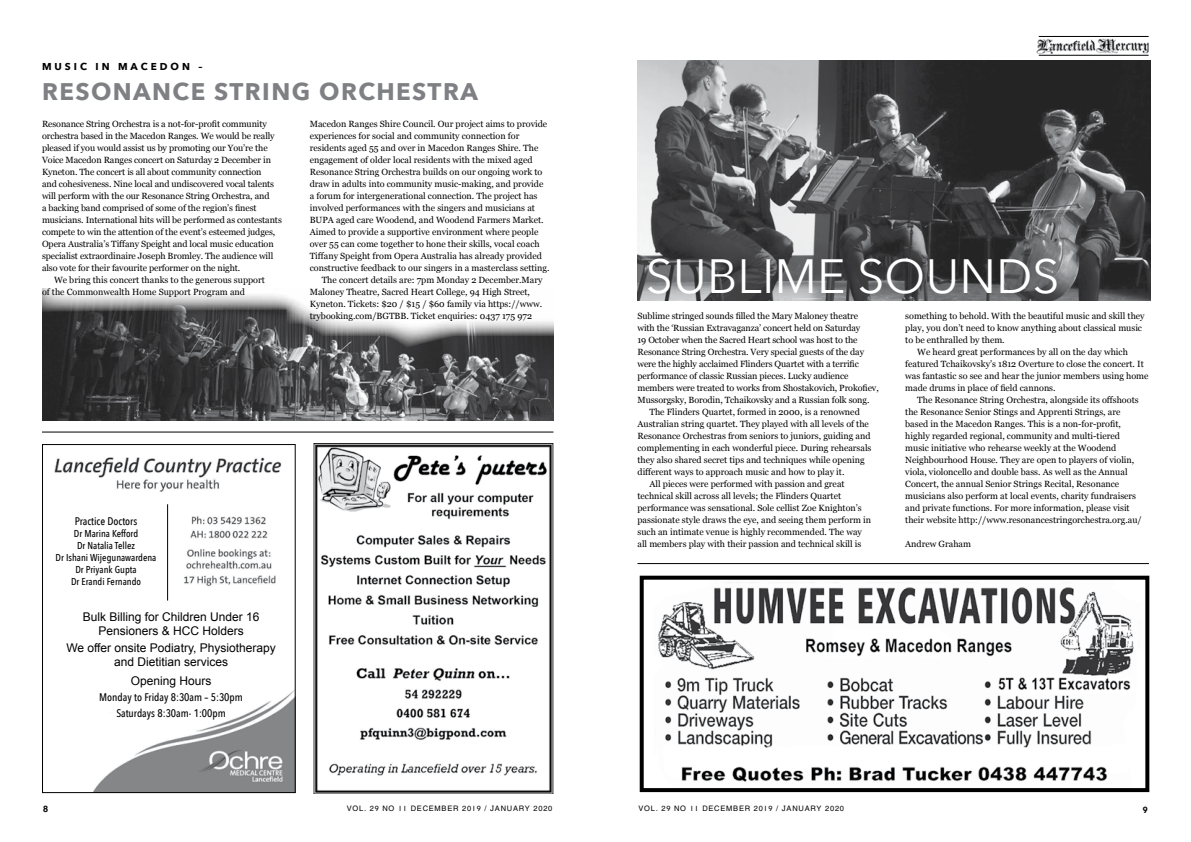
<style>
.page{position:relative;width:1191px;height:842px;background:#fff}
.page>*{position:absolute;margin:0;border:0;box-sizing:border-box;transform-origin:0 0}
.t1{font:48px "Avenir Next";color:#fff}
.t2{font:700 24px "Avenir Next";letter-spacing:.06em;color:#7e8083}
.t3{font:12px/14px "Arial";color:#000;text-align:center}
.t4{font:500 11px/16px "Avenir Next Condensed";color:#000;text-align:center}
.t5{font:500 10px/12px "Avenir Next Condensed";color:#000;text-align:center}
.t6{font:700 10px "Avenir Next";letter-spacing:.3em;color:#000}
.t7{font:9px "Georgia";color:#000}
.t8{font:700 9px "Helvetica Textbook";color:#000}
.t9{font:7.5px "Helvetica Textbook";letter-spacing:.1em;color:#000}
</style>
<div class="page">
<img style="left:42px;top:348px;width:511px;height:72px">
<svg style="left:42px;top:288px;width:512px;height:60px"></svg>
<img style="left:657px;top:582px;width:477px;height:200px">
<div style="left:639px;top:576px;width:510px;height:216px;border:4px solid #000"></div>
<hr style="left:637px;top:563px;width:512px;height:1px;background:#000">
<img style="left:637px;top:60px;width:513px;height:240px">
<img style="left:54px;top:457px;width:240px;height:334px">
<div style="left:42px;top:444px;width:254px;height:349px;border:1px solid #000"></div>
<div style="left:45px;top:514px;width:122px;height:99px;background:#fff"></div>
<hr style="left:167px;top:504px;width:1px;height:96px;background:#000">
<img style="left:313px;top:443px;width:241px;height:351px">
<hr style="left:42px;top:432px;width:511px;height:1px;background:#000">
<img style="left:1036px;top:36px;width:113px;height:20px">
<hr style="left:1038px;top:55px;width:110px;height:1px;background:#000">
<hr style="left:1038px;top:36px;width:110px;height:1px;background:#000">
<p class="t6" style="left:42px;top:58px;width:162px">MUSIC IN MACEDON –</p>
<h2 class="t2" style="left:42px;top:71px;width:437px">RESONANCE STRING ORCHESTRA</h2>
<p class="t7" style="left:42px;top:117px;width:226px">Resonance String Orchestra is a not-for-profit community</p>
<p class="t7" style="left:42px;top:129px;width:234px">orchestra based in the Macedon Ranges. We would be really</p>
<p class="t7" style="left:42px;top:141px;width:227px">pleased if you would assist us by promoting our You’re the</p>
<p class="t7" style="left:42px;top:153px;width:230px">Voice Macedon Ranges concert on Saturday 2 December in</p>
<p class="t7" style="left:42px;top:165px;width:221px">Kyneton. The concert is all about community connection</p>
<p class="t7" style="left:42px;top:177px;width:234px">and cohesiveness. Nine local and undiscovered vocal talents</p>
<p class="t7" style="left:42px;top:189px;width:229px">will perform with the our Resonance String Orchestra, and</p>
<p class="t7" style="left:42px;top:201px;width:216px">a backing band comprised of some of the region’s finest</p>
<p class="t7" style="left:42px;top:213px;width:241px">musicians. International hits will be performed as contestants</p>
<p class="t7" style="left:42px;top:225px;width:235px">compete to win the attention of the event’s esteemed judges,</p>
<p class="t7" style="left:42px;top:237px;width:233px">Opera Australia’s Tiffany Speight and local music education</p>
<p class="t7" style="left:42px;top:249px;width:233px">specialist extraordinaire Joseph Bromley. The audience will</p>
<p class="t7" style="left:42px;top:261px;width:200px">also vote for their favourite performer on the night.</p>
<p class="t7" style="left:54px;top:273px;width:212px">We bring this concert thanks to the generous support</p>
<p class="t7" style="left:42px;top:285px;width:204px">of the Commonwealth Home Support Program and</p>
<p class="t7" style="left:310px;top:117px;width:239px">Macedon Ranges Shire Council. Our project aims to provide</p>
<p class="t7" style="left:310px;top:129px;width:211px">experiences for social and community connection for</p>
<p class="t7" style="left:310px;top:141px;width:230px">residents aged 55 and over in Macedon Ranges Shire. The</p>
<p class="t7" style="left:310px;top:153px;width:224px">engagement of older local residents with the mixed aged</p>
<p class="t7" style="left:310px;top:165px;width:234px">Resonance String Orchestra builds on our ongoing work to</p>
<p class="t7" style="left:310px;top:177px;width:235px">draw in adults into community music-making, and provide</p>
<p class="t7" style="left:310px;top:189px;width:229px">a forum for intergenerational connection. The project has</p>
<p class="t7" style="left:310px;top:201px;width:227px">involved performances with the singers and musicians at</p>
<p class="t7" style="left:310px;top:213px;width:235px">BUPA aged care Woodend, and Woodend Farmers Market.</p>
<p class="t7" style="left:310px;top:225px;width:230px">Aimed to provide a supportive environment where people</p>
<p class="t7" style="left:310px;top:237px;width:231px">over 55 can come together to hone their skills, vocal coach</p>
<p class="t7" style="left:310px;top:249px;width:234px">Tiffany Speight from Opera Australia has already provided</p>
<p class="t7" style="left:310px;top:261px;width:241px">constructive feedback to our singers in a masterclass setting.</p>
<p class="t7" style="left:322px;top:273px;width:222px">The concert details are: 7pm Monday 2 December.Mary</p>
<p class="t7" style="left:310px;top:285px;width:222px">Maloney Theatre, Sacred Heart College, 94 High Street,</p>
<p class="t7" style="left:310px;top:297px;width:234px">Kyneton. Tickets: $20 / $15 / $60 family via https://www.</p>
<p class="t7" style="left:310px;top:309px;width:224px">trybooking.com/BGTBB. Ticket enquiries: 0437 175 972</p>
<p class="t4" style="left:75px;top:513px;width:64px">Practice Doctors</p>
<p class="t5" style="left:56px;top:527px;width:102px">Dr Marina Kefford<br>Dr Natalia Tellez<br>Dr Ishani Wijegunawardena<br>Dr Priyank Gupta<br>Dr Erandi Fernando</p>
<h3 class="t3" style="left:83px;top:610px;width:178px">Bulk Billing for Children Under 16<br>Pensioners &amp; HCC Holders</h3>
<h3 class="t3" style="left:66px;top:641px;width:211px">We offer onsite Podiatry, Physiotherapy and Dietitian services</h3>
<h3 class="t3" style="left:131px;top:674px;width:82px">Opening Hours</h3>
<p class="t4" style="left:99px;top:689px;width:145px">Monday to Friday 8:30am – 5:30pm<br>Saturdays 8:30am- 1:00pm</p>
<h1 class="t1" style="left:646px;top:236px;width:415px">SUBLIME SOUNDS</h1>
<p class="t7" style="left:637px;top:309px;width:222px">Sublime stringed sounds filled the Mary Maloney theatre</p>
<p class="t7" style="left:637px;top:321px;width:224px">with the ‘Russian Extravaganza’ concert held on Saturday</p>
<p class="t7" style="left:637px;top:333px;width:221px">19 October when the Sacred Heart school was host to the</p>
<p class="t7" style="left:637px;top:345px;width:228px">Resonance String Orchestra. Very special guests of the day</p>
<p class="t7" style="left:637px;top:357px;width:223px">were the highly acclaimed Flinders Quartet with a terrific</p>
<p class="t7" style="left:637px;top:369px;width:212px">performance of classic Russian pieces. Lucky audience</p>
<p class="t7" style="left:637px;top:381px;width:243px">members were treated to works from Shostakovich, Prokofiev,</p>
<p class="t7" style="left:637px;top:393px;width:233px">Mussorgsky, Borodin, Tchaikovsky and a Russian folk song.</p>
<p class="t7" style="left:649px;top:405px;width:212px">The Flinders Quartet, formed in 2000, is a renowned</p>
<p class="t7" style="left:637px;top:417px;width:233px">Australian string quartet. They played with all levels of the</p>
<p class="t7" style="left:637px;top:429px;width:235px">Resonance Orchestras from seniors to juniors, guiding and</p>
<p class="t7" style="left:637px;top:441px;width:235px">complementing in each wonderful piece. During rehearsals</p>
<p class="t7" style="left:637px;top:453px;width:229px">they also shared secret tips and techniques while opening</p>
<p class="t7" style="left:637px;top:465px;width:208px">different ways to approach music and how to play it.</p>
<p class="t7" style="left:649px;top:477px;width:197px">All pieces were performed with passion and great</p>
<p class="t7" style="left:637px;top:489px;width:205px">technical skill across all levels; the Flinders Quartet</p>
<p class="t7" style="left:637px;top:501px;width:226px">performance was sensational. Sole cellist Zoe Knighton’s</p>
<p class="t7" style="left:637px;top:513px;width:235px">passionate style draws the eye, and seeing them perform in</p>
<p class="t7" style="left:637px;top:525px;width:226px">such an intimate venue is highly recommended. The way</p>
<p class="t7" style="left:637px;top:537px;width:225px">all members play with their passion and technical skill is</p>
<p class="t7" style="left:905px;top:309px;width:241px">something to behold. With the beautiful music and skill they</p>
<p class="t7" style="left:905px;top:321px;width:238px">play, you don’t need to know anything about classical music</p>
<p class="t7" style="left:905px;top:333px;width:101px">to be enthralled by them.</p>
<p class="t7" style="left:917px;top:345px;width:212px">We heard great performances by all on the day which</p>
<p class="t7" style="left:905px;top:357px;width:240px">featured Tchaikovsky’s 1812 Overture to close the concert. It</p>
<p class="t7" style="left:905px;top:369px;width:245px">was fantastic so see and hear the junior members using home</p>
<p class="t7" style="left:905px;top:381px;width:152px">made drums in place of field cannons.</p>
<p class="t7" style="left:917px;top:393px;width:223px">The Resonance String Orchestra, alongside its offshoots</p>
<p class="t7" style="left:905px;top:405px;width:217px">the Resonance Senior Stings and Apprenti Strings, are</p>
<p class="t7" style="left:905px;top:417px;width:217px">based in the Macedon Ranges. This is a non-for-profit,</p>
<p class="t7" style="left:905px;top:429px;width:216px">highly regarded regional, community and multi-tiered</p>
<p class="t7" style="left:905px;top:441px;width:213px">music initiative who rehearse weekly at the Woodend</p>
<p class="t7" style="left:905px;top:453px;width:231px">Neighbourhood House. They are open to players of violin,</p>
<p class="t7" style="left:905px;top:465px;width:224px">viola, violoncello and double bass. As well as the Annual</p>
<p class="t7" style="left:905px;top:477px;width:215px">Concert, the annual Senior Strings Recital, Resonance</p>
<p class="t7" style="left:905px;top:489px;width:232px">musicians also perform at local events, charity fundraisers</p>
<p class="t7" style="left:905px;top:501px;width:226px">and private functions. For more information, please visit</p>
<p class="t7" style="left:905px;top:513px;width:238px">their website http://www.resonancestringorchestra.org.au/</p>
<p class="t7" style="left:905px;top:537px;width:67px">Andrew Graham</p>
<p class="t8" style="left:43px;top:804px;width:7px">8</p>
<p class="t9" style="left:347px;top:804px;width:207px">VOL. 29 NO 11 DECEMBER 2019 / JANUARY 2020</p>
<p class="t9" style="left:638px;top:804px;width:207px">VOL. 29 NO 11 DECEMBER 2019 / JANUARY 2020</p>
<p class="t8" style="left:1143px;top:804px;width:7px">9</p>
</div>
